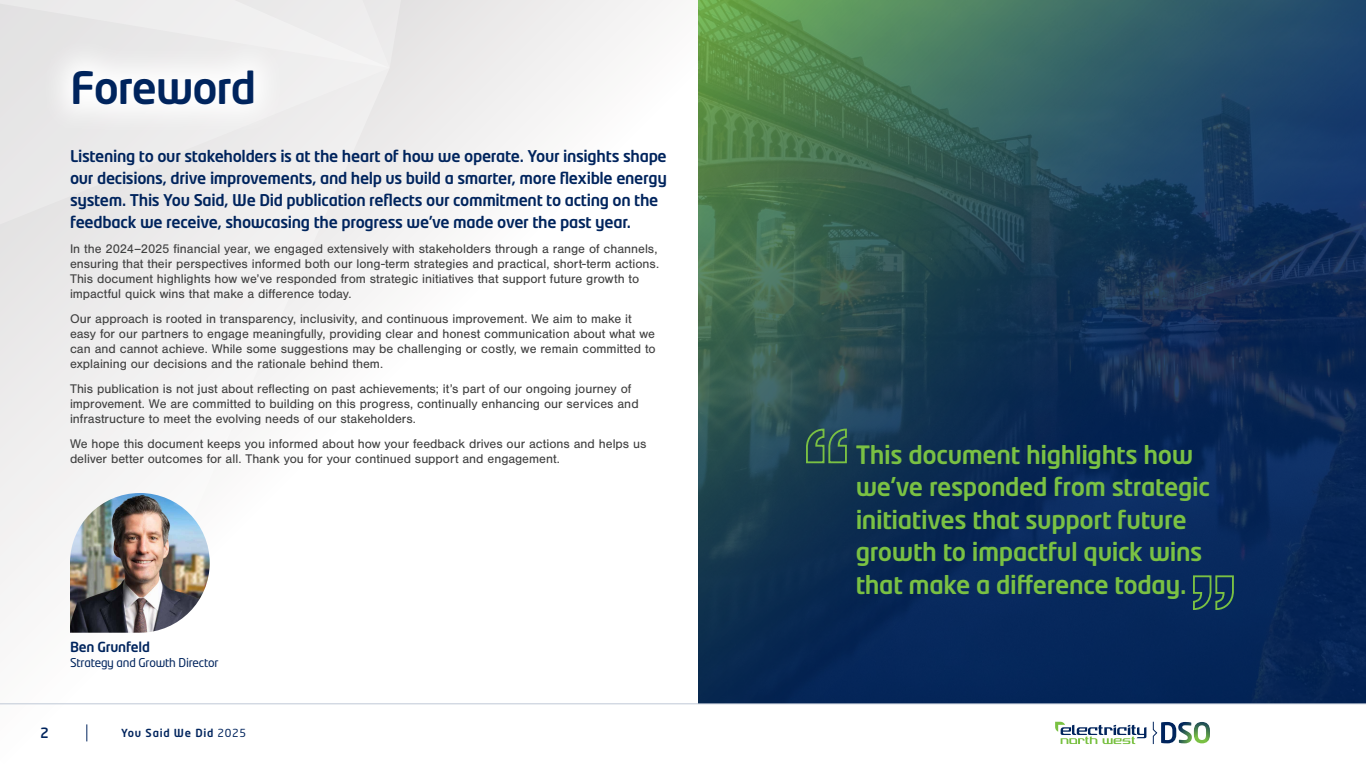
<style>
.page{position:relative;width:1366px;height:768px;background:#fff}
.page>*{position:absolute;margin:0;border:0;box-sizing:border-box;transform-origin:0 0}
.t1{font:500 44px "Neo Tech Std";letter-spacing:-.03em;color:#00245d}
.t2{font:500 25px/32.5px "Neo Tech Std";letter-spacing:-.015em;color:#7ac143}
.t3{font:500 16px/22px "Neo Tech Std";letter-spacing:-.02em;color:#00245d}
.t4{font:500 14px "Neo Tech Std";color:#00245d}
.t5{font:500 13.7px "Neo Tech Std";letter-spacing:-.015em;color:#00245d}
.t6{font:13px/15px "Nimbus San";color:#404040}
.t7{font:12px "Neo Tech Std";letter-spacing:-.02em;color:#00245d}
.t8{font:500 11px "Neo Tech Std";letter-spacing:.07em;color:#00245d}
.s1{font-weight:400}
</style>
<div class="page">
<svg style="left:390px;top:0;width:308px;height:704px"></svg>
<div style="left:390px;top:0;width:143px;height:68px;background:#eae8e8"></div>
<svg style="left:0;top:0;width:390px;height:742px;fill:#f3f2f2"></svg>
<img style="left:698px;top:0;width:668px;height:704px">
<div style="left:40px;top:38px;width:247px;height:99px;background:linear-gradient(to right,#efeeef,#f5f5f5)"></div>
<img style="left:70px;top:493px;width:140px;height:140px">
<svg style="left:805px;top:428px;width:43px;height:36px;background:#325e4e"></svg>
<svg style="left:1192px;top:574px;width:43px;height:37px;background:#224d56"></svg>
<svg style="left:87px;top:724px;width:1px;height:17px"></svg>
<hr style="left:0;top:704px;width:1366px;height:1px;background:#bfc8d6">
<svg style="left:1055px;top:722px;width:91px;height:22px"></svg>
<svg style="left:1153px;top:721px;width:57px;height:24px"></svg>
<h1 class="t1" style="left:70px;top:60px;width:188px">Foreword</h1>
<p class="t3" style="left:70px;top:145px;width:598px">Listening to our stakeholders is at the heart of how we operate. Your insights shape our decisions, drive improvements, and help us build a smarter, more flexible energy system. This You Said, We Did publication reflects our commitment to acting on the feedback we receive, showcasing the progress we’ve made over the past year.</p>
<p class="t6" style="left:70px;top:242px;width:591px">In the 2024–2025 financial year, we engaged extensively with stakeholders through a range of channels, ensuring that their perspectives informed both our long-term strategies and practical, short-term actions.<br>This document highlights how we’ve responded from strategic initiatives that support future growth to impactful quick wins that make a difference today.</p>
<p class="t6" style="left:70px;top:312px;width:587px">Our approach is rooted in transparency, inclusivity, and continuous improvement. We aim to make it easy for our partners to engage meaningfully, providing clear and honest communication about what we can and cannot achieve. While some suggestions may be challenging or costly, we remain committed to explaining our decisions and the rationale behind them.</p>
<p class="t6" style="left:70px;top:382px;width:570px">This publication is not just about reflecting on past achievements; it’s part of our ongoing journey of improvement. We are committed to building on this progress, continually enhancing our services and infrastructure to meet the evolving needs of our stakeholders.</p>
<p class="t6" style="left:70px;top:437px;width:578px">We hope this document keeps you informed about how your feedback drives our actions and helps us deliver better outcomes for all. Thank you for your continued support and engagement.</p>
<p class="t5" style="left:70px;top:639px;width:82px">Ben Grunfeld</p>
<p class="t7" style="left:70px;top:656px;width:150px">Strategy and Growth Director</p>
<p class="t4" style="left:40px;top:724px;width:10px">2</p>
<p class="t8" style="left:121px;top:726px;width:127px">You Said We Did <span class="s1">2025</span></p>
<h2 class="t2" style="left:856px;top:438px;width:356px">This document highlights how we’ve responded from strategic initiatives that support future growth to impactful quick wins that make a difference today.</h2>
</div>
